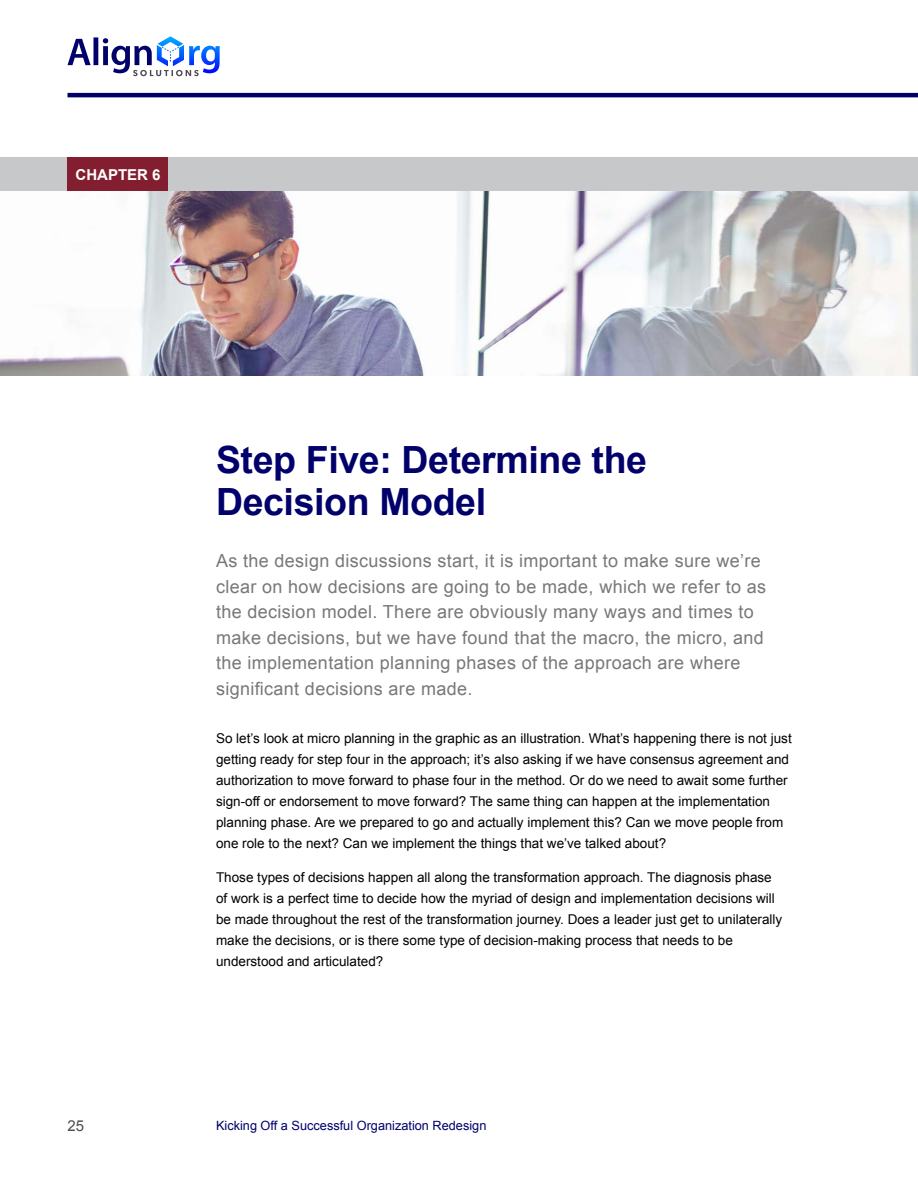
<style>
.page{position:relative;width:918px;height:1188px;background:#fff}
.page>*{position:absolute;margin:0;border:0;box-sizing:border-box;transform-origin:0 0}
.t1{font:700 37.5px/42px "Arial";letter-spacing:-.01em;color:#02016b}
.t2{font:18px/25.5px "Arial";letter-spacing:.02em;color:#77787b}
.t3{font:700 15px "Arial";color:#fff}
.t4{font:15px "Arial";color:#4d4d4f}
.t5{font:13.5px/21px "Arial";color:#000}
.t6{font:12.75px "Arial";color:#02016b}
</style>
<div class="page">
<svg style="left:68px;top:36px;width:152px;height:40px"></svg>
<hr style="left:68px;top:93px;width:850px;height:4px;background:#02016b">
<div style="left:0;top:158px;width:918px;height:34px;background:#c7c8ca"></div>
<div style="left:68px;top:158px;width:100px;height:34px;background:#821e2f"></div>
<img style="left:0;top:192px;width:918px;height:183px">
<p class="t3" style="left:76px;top:165px;width:87px">CHAPTER 6</p>
<h1 class="t1" style="left:216px;top:440px;width:433px">Step Five: Determine the<br>Decision Model</h1>
<p class="t2" style="left:216px;top:548px;width:552px">As the design discussions start, it is important to make sure we’re clear on how decisions are going to be made, which we refer to as the decision model. There are obviously many ways and times to make decisions, but we have found that the macro, the micro, and the implementation planning phases of the approach are where significant decisions are made.</p>
<p class="t5" style="left:216px;top:728px;width:577px">So let’s look at micro planning in the graphic as an illustration. What’s happening there is not just getting ready for step four in the approach; it’s also asking if we have consensus agreement and authorization to move forward to phase four in the method. Or do we need to await some further sign-off or endorsement to move forward? The same thing can happen at the implementation planning phase. Are we prepared to go and actually implement this? Can we move people from one role to the next? Can we implement the things that we’ve talked about?</p>
<p class="t5" style="left:216px;top:867px;width:568px">Those types of decisions happen all along the transformation approach. The diagnosis phase of work is a perfect time to decide how the myriad of design and implementation decisions will be made throughout the rest of the transformation journey. Does a leader just get to unilaterally make the decisions, or is there some type of decision-making process that needs to be understood and articulated?</p>
<p class="t4" style="left:68px;top:1116px;width:18px">25</p>
<p class="t6" style="left:216px;top:1117px;width:272px">Kicking Off a Successful Organization Redesign</p>
</div>
